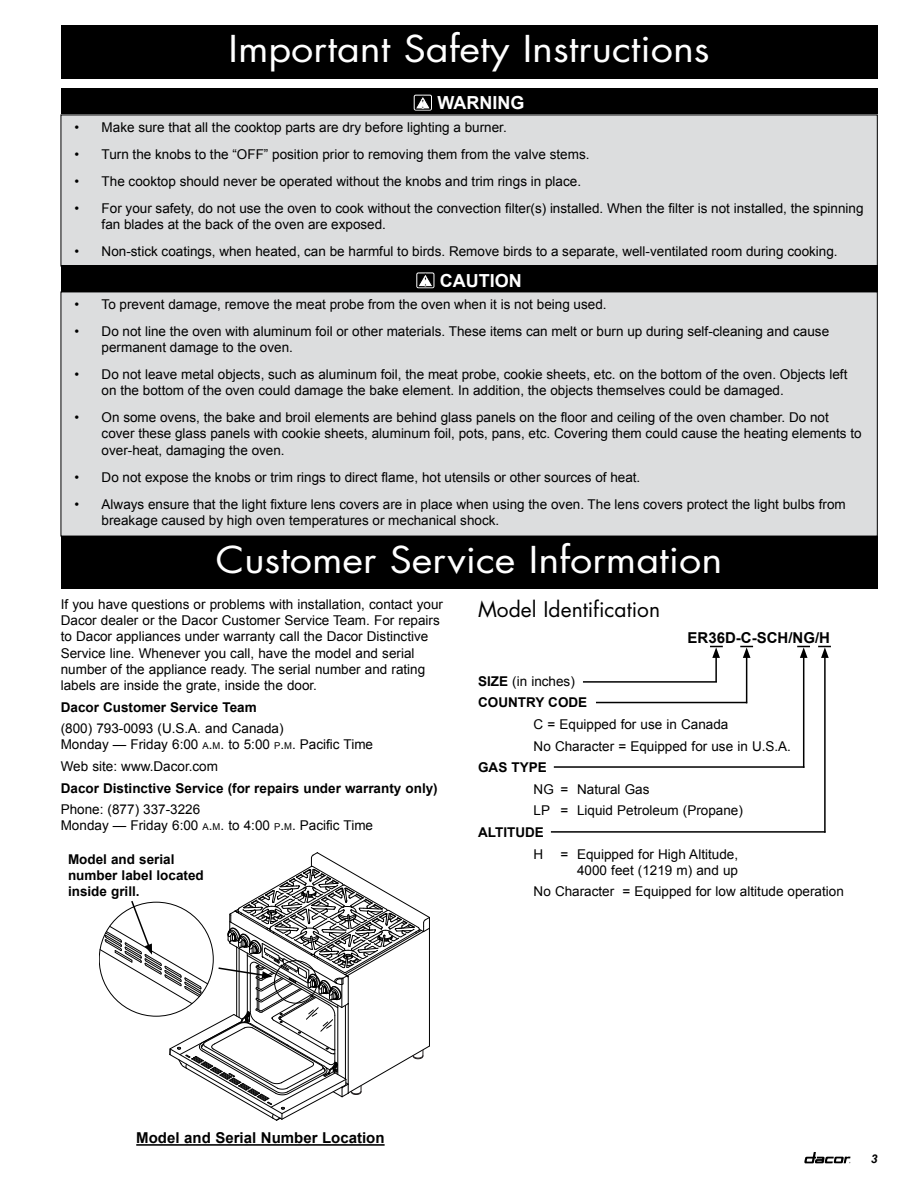
<style>
.page{position:relative;width:918px;height:1188px;background:#fff}
.page>*{position:absolute;margin:0;border:0;box-sizing:border-box;transform-origin:0 0}
.t1{font:36px "Futura Std";color:#fff;scale:1.1 1}
.t2{font:21px "Futura Std";color:#000}
.t3{font:700 18px "Arial";color:#fff}
.t4{font:700 15px "Arial";color:#000}
.t5{font:13.5px/27px "Arial";color:#000}
.t6{font:700 13.5px/16.2px "Arial";color:#000}
.s1{font-size:9.45px}
.s2{font-weight:400}
</style>
<div class="page">
<svg style="left:804px;top:1152px;width:46px;height:11px"></svg>
<hr style="left:136px;top:1144px;width:249px;height:2px;background:#000">
<svg style="left:99px;top:852px;width:331px;height:268px"></svg>
<div style="left:61px;top:536px;width:817px;height:54px;background:#000"></div>
<div style="left:61px;top:88px;width:817px;height:27px;background:#000"></div>
<div style="left:414px;top:95px;width:18px;height:15px;border:1px solid #fff;border-radius:2px"></div>
<svg style="left:415px;top:96px;width:16px;height:13px"></svg>
<div style="left:61px;top:115px;width:816px;height:151px;background:#dcddde"></div>
<div style="left:61px;top:115px;width:817px;height:151px;border:1px solid #000"></div>
<div style="left:61px;top:25px;width:817px;height:54px;background:#000"></div>
<div style="left:61px;top:292px;width:816px;height:244px;background:#dcddde"></div>
<div style="left:61px;top:266px;width:817px;height:26px;background:#000"></div>
<div style="left:417px;top:273px;width:17px;height:15px;border:1px solid #fff;border-radius:2px"></div>
<svg style="left:418px;top:273px;width:15px;height:14px"></svg>
<hr style="left:583px;top:681px;width:134px;height:2px;background:#000">
<hr style="left:715px;top:656px;width:2px;height:26px;background:#000">
<hr style="left:551px;top:831px;width:275px;height:2px;background:#000">
<svg style="left:710px;top:646px;width:13px;height:12px"></svg>
<hr style="left:596px;top:702px;width:151px;height:1px;background:#000">
<hr style="left:554px;top:766px;width:250px;height:2px;background:#000">
<hr style="left:746px;top:656px;width:1px;height:47px;background:#000">
<svg style="left:740px;top:646px;width:13px;height:12px"></svg>
<hr style="left:803px;top:656px;width:1px;height:112px;background:#000">
<svg style="left:797px;top:646px;width:13px;height:12px"></svg>
<hr style="left:824px;top:656px;width:2px;height:177px;background:#000">
<svg style="left:818px;top:646px;width:13px;height:12px"></svg>
<p class="t5" style="left:75px;top:114px;width:6px;text-align:justify">• • • •</p>
<p class="t5" style="left:75px;top:238px;width:6px">•</p>
<p class="t5" style="left:75px;top:291px;width:6px">• •</p>
<p class="t5" style="left:75px;top:361px;width:6px">•</p>
<p class="t5" style="left:75px;top:404px;width:6px">•</p>
<p class="t5" style="left:75px;top:463px;width:6px">• •</p>
<h1 class="t1" style="left:229px;top:26px;width:439px">Important Safety Instructions</h1>
<h3 class="t3" style="left:437px;top:91px;width:88px">WARNING</h3>
<p class="t5" style="left:102px;top:114px;width:763px">Make sure that all the cooktop parts are dry before lighting a burner.<br>Turn the knobs to the “OFF” position prior to removing them from the valve stems.<br>The cooktop should never be operated without the knobs and trim rings in place.<br>For your safety, do not use the oven to cook without the convection filter(s) installed. When the filter is not installed, the spinning</p>
<p class="t5" style="left:102px;top:211px;width:738px">fan blades at the back of the oven are exposed.<br>Non-stick coatings, when heated, can be harmful to birds. Remove birds to a separate, well-ventilated room during cooking.</p>
<h3 class="t3" style="left:440px;top:269px;width:83px">CAUTION</h3>
<p class="t5" style="left:102px;top:291px;width:729px">To prevent damage, remove the meat probe from the oven when it is not being used.<br>Do not line the oven with aluminum foil or other materials. These items can melt or burn up during self-cleaning and cause</p>
<p class="t5" style="left:102px;top:334px;width:747px">permanent damage to the oven.<br>Do not leave metal objects, such as aluminum foil, the meat probe, cookie sheets, etc. on the bottom of the oven. Objects left</p>
<p class="t5" style="left:102px;top:377px;width:729px">on the bottom of the oven could damage the bake element. In addition, the objects themselves could be damaged.<br>On some ovens, the bake and broil elements are behind glass panels on the floor and ceiling of the oven chamber. Do not</p>
<p class="t5" style="left:102px;top:426px;width:762px;line-height:16.2px">cover these glass panels with cookie sheets, aluminum foil, pots, pans, etc. Covering them could cause the heating elements to over-heat, damaging the oven.</p>
<p class="t5" style="left:102px;top:463px;width:746px">Do not expose the knobs or trim rings to direct flame, hot utensils or other sources of heat.<br>Always ensure that the light fixture lens covers are in place when using the oven. The lens covers protect the light bulbs from</p>
<p class="t5" style="left:102px;top:507px;width:399px">breakage caused by high oven temperatures or mechanical shock.</p>
<h1 class="t1" style="left:216px;top:537px;width:462px">Customer Service Information</h1>
<p class="t5" style="left:61px;top:596px;width:384px;line-height:16.2px">If you have questions or problems with installation, contact your Dacor dealer or the Dacor Customer Service Team. For repairs to Dacor appliances under warranty call the Dacor Distinctive Service line. Whenever you call, have the model and serial number of the appliance ready. The serial number and rating labels are inside the grate, inside the door.</p>
<p class="t6" style="left:61px;top:699px;width:197px">Dacor Customer Service Team</p>
<p class="t5" style="left:61px;top:721px;width:314px;line-height:16.2px">(800) 793-0093 (U.S.A. and Canada)<br>Monday — Friday 6:00 <span class="s1">a</span>.<span class="s1">m</span>. to 5:00 <span class="s1">p</span>.<span class="s1">m</span>. Pacific Time</p>
<p class="t5" style="left:61px;top:753px;width:159px">Web site: www.Dacor.com</p>
<p class="t6" style="left:61px;top:780px;width:379px">Dacor Distinctive Service (for repairs under warranty only)</p>
<p class="t5" style="left:61px;top:802px;width:314px;line-height:16.2px">Phone: (877) 337-3226<br>Monday — Friday 6:00 <span class="s1">a</span>.<span class="s1">m</span>. to 4:00 <span class="s1">p</span>.<span class="s1">m</span>. Pacific Time</p>
<p class="t6" style="left:68px;top:851px;width:137px">Model and serial number label located inside grill.</p>
<h2 class="t2" style="left:478px;top:595px;width:183px">Model Identification</h2>
<p class="t4" style="left:688px;top:628px;width:144px">ER36D-C-SCH/NG/H</p>
<p class="t6" style="left:478px;top:671px;width:111px;line-height:21.6px">SIZE <span class="s2">(in inches)<br></span>COUNTRY CODE</p>
<p class="t5" style="left:534px;top:714px;width:259px;line-height:21.6px">C = Equipped for use in Canada<br>No Character = Equipped for use in U.S.A.</p>
<p class="t6" style="left:478px;top:760px;width:70px">GAS TYPE</p>
<p class="t5" style="left:534px;top:778px;width:211px;line-height:21.6px">NG = Natural Gas<br>LP = Liquid Petroleum (Propane)</p>
<p class="t6" style="left:478px;top:825px;width:67px">ALTITUDE</p>
<p class="t5" style="left:534px;top:841px;width:11px">H</p>
<p class="t5" style="left:561px;top:846px;width:179px;line-height:16.2px;text-align:right">= Equipped for High Altitude,<br>4000 feet (1219 m) and up</p>
<p class="t5" style="left:534px;top:878px;width:312px">No Character = Equipped for low altitude operation</p>
<p class="t4" style="left:136px;top:1128px;width:250px">Model and Serial Number Location</p>
</div>
